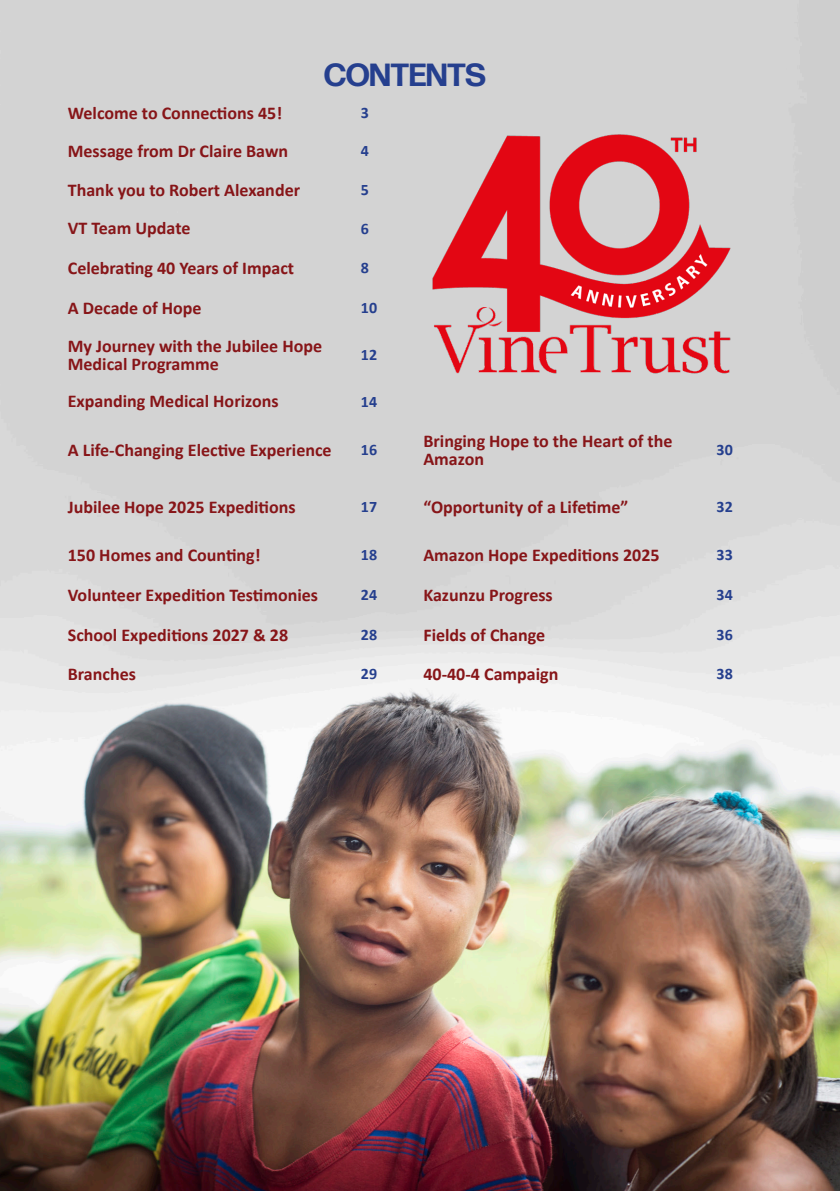
<style>
.page{position:relative;width:840px;height:1191px;background:#fff}
.page>*{position:absolute;margin:0;border:0;box-sizing:border-box;transform-origin:0 0}
.t1{font:700 32px "Forma DJR Display";color:#253f8e}
.t2{font:700 18px/18px "Calibri";color:#871518}
.t3{font:700 16px "Calibri";color:#253f8e}
</style>
<div class="page">
<img style="left:0;top:0;width:839px;height:1191px">
<img style="left:424px;top:128px;width:313px;height:255px">
<p class="t1" style="left:324px;top:54px;width:163px">CONTENTS</p>
<p class="t2" style="left:68px;top:103px;width:216px">Welcome to Connections 45!</p>
<p class="t3" style="left:361px;top:101px;width:10px">3</p>
<p class="t2" style="left:68px;top:141px;width:222px">Message from Dr Claire Bawn</p>
<p class="t3" style="left:361px;top:139px;width:10px">4</p>
<p class="t2" style="left:68px;top:180px;width:234px">Thank you to Robert Alexander</p>
<p class="t3" style="left:361px;top:178px;width:10px">5</p>
<p class="t2" style="left:68px;top:219px;width:124px">VT Team Update</p>
<p class="t3" style="left:361px;top:217px;width:10px">6</p>
<p class="t2" style="left:68px;top:259px;width:228px">Celebrating 40 Years of Impact</p>
<p class="t3" style="left:361px;top:257px;width:10px">8</p>
<p class="t2" style="left:68px;top:299px;width:135px">A Decade of Hope</p>
<p class="t3" style="left:361px;top:296px;width:18px">10</p>
<p class="t2" style="left:68px;top:337px;width:256px">My Journey with the Jubilee Hope<br>Medical Programme</p>
<p class="t3" style="left:361px;top:343px;width:18px">12</p>
<p class="t2" style="left:68px;top:392px;width:212px">Expanding Medical Horizons</p>
<p class="t3" style="left:361px;top:390px;width:18px">14</p>
<p class="t2" style="left:68px;top:440px;width:265px">A Life-Changing Elective Experience</p>
<p class="t3" style="left:361px;top:438px;width:18px">16</p>
<p class="t2" style="left:423px;top:431px;width:250px">Bringing Hope to the Heart of the<br>Amazon</p>
<p class="t3" style="left:716px;top:438px;width:18px">30</p>
<p class="t2" style="left:68px;top:498px;width:229px">Jubilee Hope 2025 Expeditions</p>
<p class="t3" style="left:361px;top:495px;width:18px">17</p>
<p class="t2" style="left:423px;top:498px;width:206px">“Opportunity of a Lifetime”</p>
<p class="t3" style="left:716px;top:495px;width:18px">32</p>
<p class="t2" style="left:68px;top:546px;width:194px">150 Homes and Counting!</p>
<p class="t3" style="left:361px;top:544px;width:18px">18</p>
<p class="t2" style="left:423px;top:546px;width:238px">Amazon Hope Expeditions 2025</p>
<p class="t3" style="left:716px;top:544px;width:18px">33</p>
<p class="t2" style="left:68px;top:585px;width:252px">Volunteer Expedition Testimonies</p>
<p class="t3" style="left:361px;top:583px;width:18px">24</p>
<p class="t2" style="left:423px;top:585px;width:131px">Kazunzu Progress</p>
<p class="t3" style="left:716px;top:583px;width:18px">34</p>
<p class="t2" style="left:68px;top:625px;width:222px">School Expeditions 2027 &amp; 28</p>
<p class="t3" style="left:361px;top:623px;width:18px">28</p>
<p class="t2" style="left:423px;top:625px;width:123px">Fields of Change</p>
<p class="t3" style="left:716px;top:623px;width:18px">36</p>
<p class="t2" style="left:68px;top:665px;width:70px">Branches</p>
<p class="t3" style="left:361px;top:663px;width:18px">29</p>
<p class="t2" style="left:423px;top:665px;width:136px">40-40-4 Campaign</p>
<p class="t3" style="left:716px;top:663px;width:18px">38</p>
</div>
